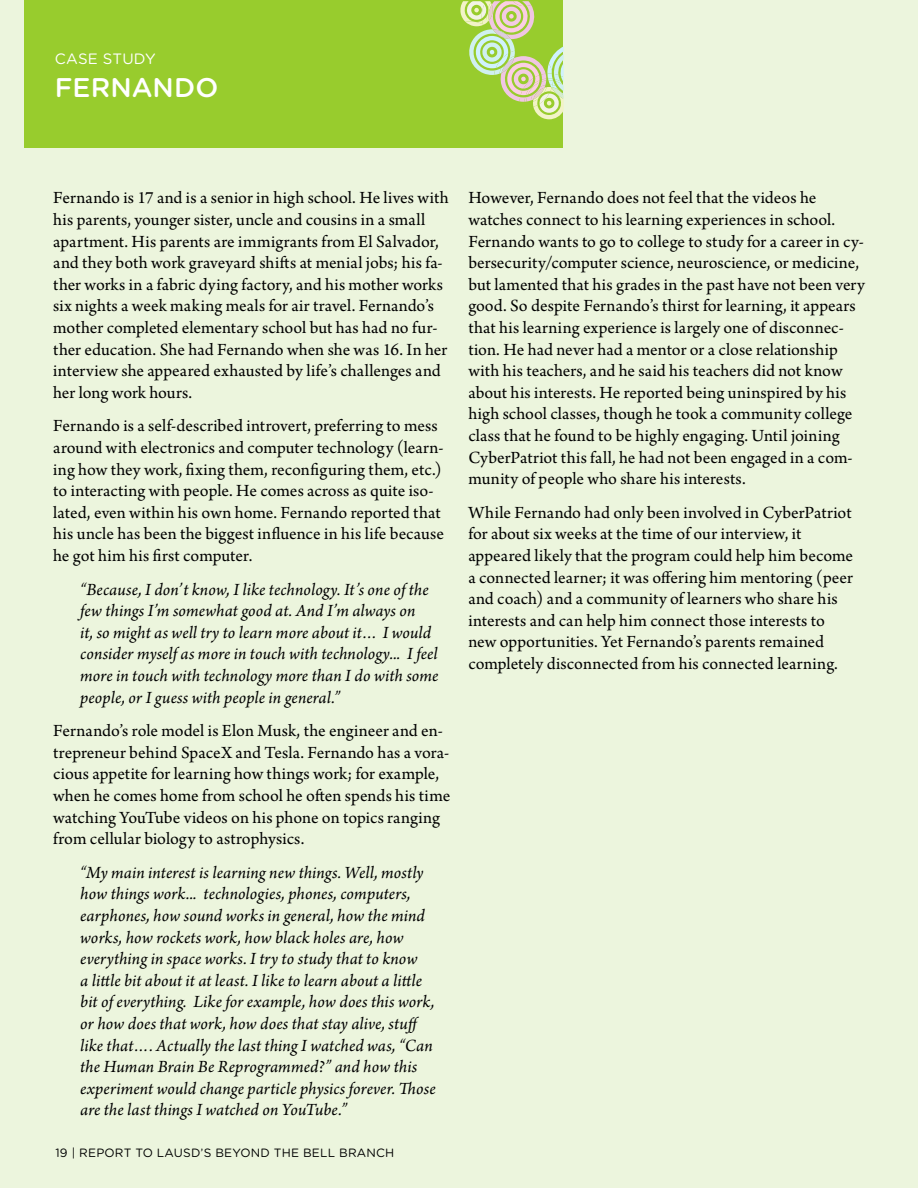
<style>
.page{position:relative;width:918px;height:1188px;background:#ecf5dd}
.page>*{position:absolute;margin:0;border:0;box-sizing:border-box;transform-origin:0 0}
.t1{font:500 27px "Gotham Rounded";color:#fff}
.t2{font:18px/21.6px "Arno Pro";color:#000}
.t3{font:italic 18px/21.6px "Arno Pro";letter-spacing:.005em;color:#000}
.t4{font:15px "Gotham Rounded";letter-spacing:.005em;color:#fff}
.t5{font:12px "Gotham Rounded";letter-spacing:.015em;color:#000}
</style>
<div class="page">
<div style="left:24px;top:0;width:538px;height:147px;background:#98cc2d"></div>
<svg style="left:460px;top:1px;width:104px;height:127px"></svg>
<p class="t4" style="left:55px;top:49px;width:101px">CASE STU DY</p>
<h1 class="t1" style="left:55px;top:68px;width:141px">FERNANDO</h1>
<p class="t2" style="left:53px;top:188px;width:397px">Fernando is 17 and is a senior in high school. He lives with his parents, younger sister, uncle and cousins in a small apartment. His parents are immigrants from El Salvador, and they both work graveyard shifts at menial jobs; his fa&shy;ther works in a fabric dying factory, and his mother works six nights a week making meals for air travel. Fernando’s mother completed elementary school but has had no fur&shy;ther education. She had Fernando when she was 16. In her interview she appeared exhausted by life’s challenges and her long work hours.</p>
<p class="t2" style="left:53px;top:416px;width:392px">Fernando is a self-described introvert, preferring to mess around with electronics and computer technology (learn&shy;ing how they work, fixing them, reconfiguring them, etc.) to interacting with people. He comes across as quite iso&shy;lated, even within his own home. Fernando reported that his uncle has been the biggest influence in his life because he got him his first computer.</p>
<p class="t3" style="left:80px;top:579px;width:360px">“Because, I don’t know, I like technology. It’s one of the few things I’m somewhat good at. And I’m always on<br>it, so might as well try to learn more about it… I would consider myself as more in touch with technology... I feel more in touch with technology more than I do with some people, or I guess with people in general.”</p>
<p class="t2" style="left:53px;top:721px;width:399px">Fernando’s role model is Elon Musk, the engineer and en&shy;trepreneur behind SpaceX and Tesla. Fernando has a vora&shy;cious appetite for learning how things work; for example, when he comes home from school he often spends his time watching YouTube videos on his phone on topics ranging from cellular biology to astrophysics.</p>
<p class="t3" style="left:80px;top:863px;width:357px">“My main interest is learning new things. Well, mostly how things work... technologies, phones, computers, earphones, how sound works in general, how the mind works, how rockets work, how black holes are, how everything in space works. I try to study that to know<br>a little bit about it at least. I like to learn about a little bit of everything. Like for example, how does this work, or how does that work, how does that stay alive, stuff like that…. Actually the last thing I watched was, “Can the Human Brain Be Reprogrammed?” and how this experiment would change particle physics forever. Those are the last things I watched on YouTube.”</p>
<p class="t2" style="left:468px;top:188px;width:398px">However, Fernando does not feel that the videos he watches connect to his learning experiences in school.<br>Fernando wants to go to college to study for a career in cy&shy;bersecurity/computer science, neuroscience, or medicine, but lamented that his grades in the past have not been very good. So despite Fernando’s thirst for learning, it appears that his learning experience is largely one of disconnec&shy;tion. He had never had a mentor or a close relationship with his teachers, and he said his teachers did not know about his interests. He reported being uninspired by his high school classes, though he took a community college class that he found to be highly engaging. Until joining CyberPatriot this fall, he had not been engaged in a com&shy;munity of people who share his interests.</p>
<p class="t2" style="left:468px;top:503px;width:386px">While Fernando had only been involved in CyberPatriot for about six weeks at the time of our interview, it appeared likely that the program could help him become a connected learner; it was offering him mentoring (peer and coach) and a community of learners who share his interests and can help him connect those interests to new opportunities. Yet Fernando’s parents remained completely disconnected from his connected learning.</p>
<p class="t5" style="left:56px;top:1145px;width:340px">19 | REPORT TO LAUSD’S BEYON D THE BELL BRANCH</p>
<p class="t5" style="left:79px;top:1145px;width:357px">GAM E ON! CONNECTED LEARNING AND PARENTAL SUPPOR</p>
</div>
